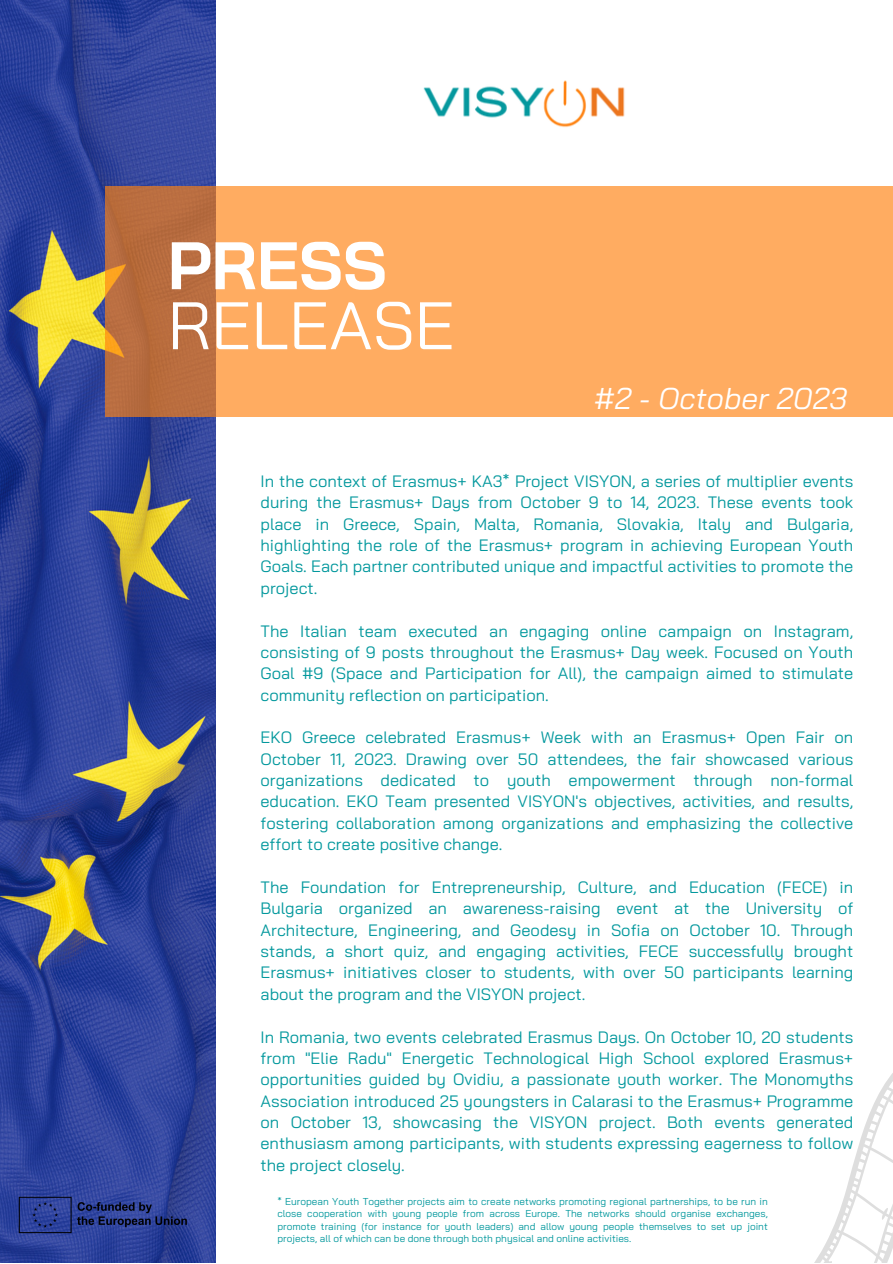
<style>
.page{position:relative;width:893px;height:1264px;background:#fff}
.page>*{position:absolute;margin:0;border:0;box-sizing:border-box;transform-origin:0 0}
.t1{font:67.05px "Bai Jamjuree";color:#fff}
.t2{font:700 67.05px "Bai Jamjuree";color:#fff}
.t3{font:italic 30px "Bai Jamjuree";color:#fff}
.t4{font:16.5px/21.3px "Bai Jamjuree";color:#03989d;text-align:justify}
.t5{font:10.05px/12.5px "Bai Jamjuree";color:#03989d;text-align:justify}
</style>
<div class="page">
<img style="left:0;top:0;width:216px;height:1262px">
<svg style="left:105px;top:186px;width:787px;height:231px;background:#f5a35c"></svg>
<img style="left:423px;top:80px;width:202px;height:48px">
<svg style="left:815px;top:1074px;width:77px;height:188px"></svg>
<img style="left:18px;top:1195px;width:175px;height:39px">
<p class="t2" style="left:168px;top:222px;width:221px">PRESS</p>
<p class="t1" style="left:168px;top:282px;width:289px">RELEASE</p>
<p class="t3" style="left:594px;top:378px;width:255px">#2 - October 2023</p>
<p class="t4" style="left:260px;top:470px;width:594px">In the context of Erasmus+ KA3* Project VISYON, a series of multiplier events during the Erasmus+ Days from October 9 to 14, 2023. These events took place in Greece, Spain, Malta, Romania, Slovakia, Italy and Bulgaria, highlighting the role of the Erasmus+ program in achieving European Youth Goals. Each partner contributed unique and impactful activities to promote the project.</p>
<p class="t4" style="left:260px;top:619px;width:594px">The Italian team executed an engaging online campaign on Instagram, consisting of 9 posts throughout the Erasmus+ Day week. Focused on Youth Goal #9 (Space and Participation for All), the campaign aimed to stimulate community reflection on participation.</p>
<p class="t4" style="left:260px;top:726px;width:594px">EKO Greece celebrated Erasmus+ Week with an Erasmus+ Open Fair on October 11, 2023. Drawing over 50 attendees, the fair showcased various organizations dedicated to youth empowerment through non-formal education. EKO Team presented VISYON's objectives, activities, and results, fostering collaboration among organizations and emphasizing the collective effort to create positive change.</p>
<p class="t4" style="left:260px;top:876px;width:594px">The Foundation for Entrepreneurship, Culture, and Education (FECE) in Bulgaria organized an awareness-raising event at the University of Architecture, Engineering, and Geodesy in Sofia on October 10. Through stands, a short quiz, and engaging activities, FECE successfully brought Erasmus+ initiatives closer to students, with over 50 participants learning about the program and the VISYON project.</p>
<p class="t4" style="left:260px;top:1025px;width:594px">In Romania, two events celebrated Erasmus Days. On October 10, 20 students from "Elie Radu" Energetic Technological High School explored Erasmus+ opportunities guided by Ovidiu, a passionate youth worker. The Monomyths Association introduced 25 youngsters in Calarasi to the Erasmus+ Programme on October 13, showcasing the VISYON project. Both events generated enthusiasm among participants, with students expressing eagerness to follow the project closely.</p>
<p class="t5" style="left:277px;top:1194px;width:492px">* European Youth Together projects aim to create networks promoting regional partnerships, to be run in close cooperation with young people from across Europe. The networks should organise exchanges, promote training (for instance for youth leaders) and allow young people themselves to set up joint projects, all of which can be done through both physical and online activities.</p>
</div>
